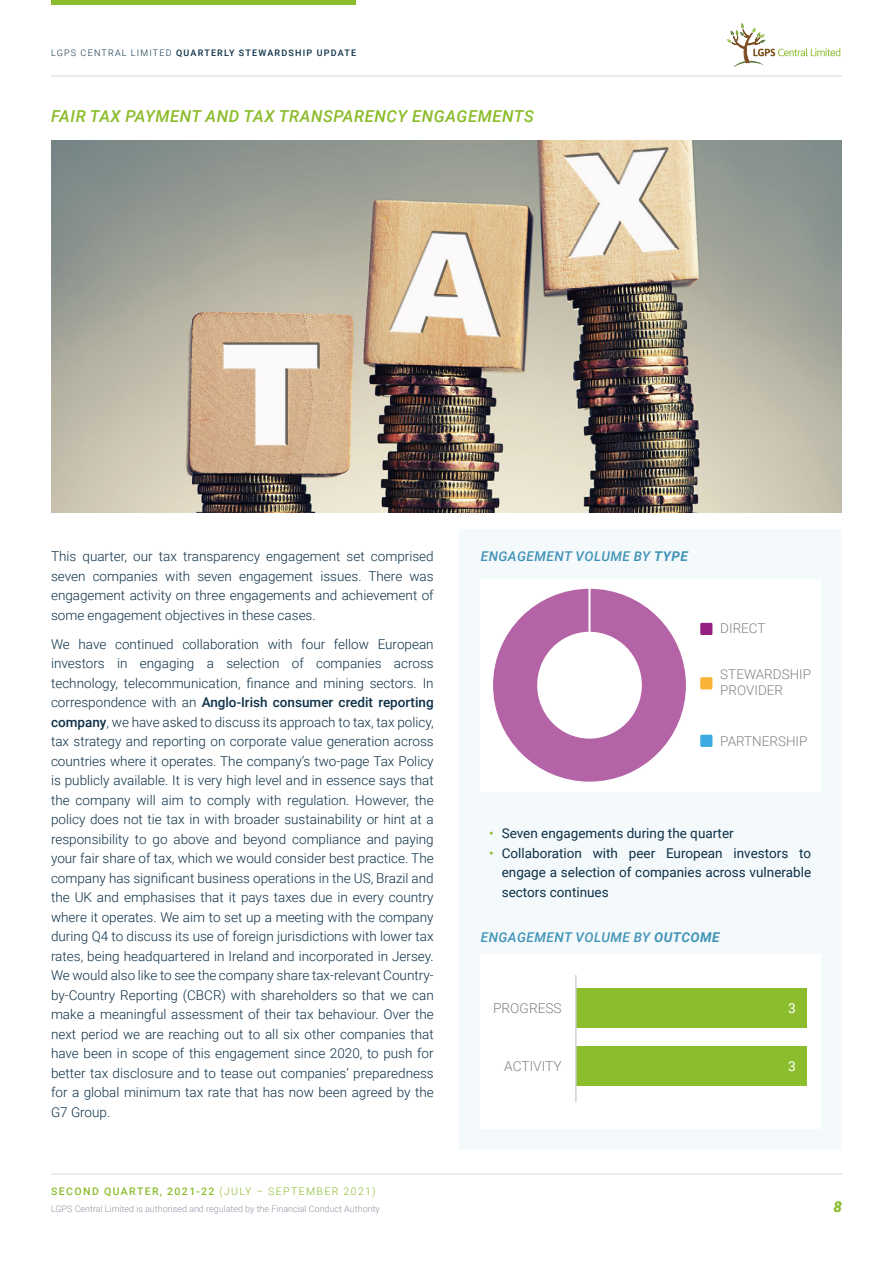
<style>
.page{position:relative;width:893px;height:1263px;background:#fff}
.page>*{position:absolute;margin:0;border:0;box-sizing:border-box;transform-origin:0 0}
.t1{font:italic 500 16.5px "Roboto";letter-spacing:.035em;color:#8bbc2b}
.t2{font:italic 900 15px "Roboto";color:#8bbc2b}
.t3{font:300 13.65px "Roboto";color:#808284}
.t4{font:13.65px "Roboto";color:#fff}
.t5{font:300 13.5px/19.5px "Roboto";color:#0d3047;text-align:justify}
.t6{font:13.5px/19.5px "Roboto";color:#0d3047;text-align:justify}
.t7{font:italic 500 13.5px "Roboto";letter-spacing:.035em;color:#4194b8}
.t8{font:300 13.5px/16.2px "Roboto";color:#808284}
.t9{font:500 10.5px "Roboto";letter-spacing:.135em;color:#8bbc2b}
.t10{font:300 9px "Roboto";color:#9196a5}
.t11{font:500 9px "Roboto";letter-spacing:.135em;color:#0d3047}
.s1{font-weight:300}
.s2{font-weight:500}
.s3{font-weight:700}
.s4{color:#8bbc2b}
</style>
<div class="page">
<div style="left:459px;top:529px;width:383px;height:621px;background:#f4f9fb"></div>
<div style="left:480px;top:955px;width:341px;height:174px;background:#fff"></div>
<div style="left:480px;top:579px;width:341px;height:212px;background:#fff"></div>
<div style="left:576px;top:988px;width:230px;height:39px;background:#8cbd2c"></div>
<div style="left:576px;top:1047px;width:230px;height:39px;background:#8cbd2c"></div>
<hr style="left:575px;top:975px;width:2px;height:127px;background:#d1d2d3">
<img style="left:51px;top:140px;width:791px;height:372px">
<div style="left:492px;top:588px;width:195px;height:194px;background:#b563a7;border-radius:97px"></div>
<div style="left:537px;top:632px;width:105px;height:107px;background:#fff;border-radius:50%"></div>
<div style="left:699px;top:622px;width:14px;height:14px;background:#952081;border-radius:2px"></div>
<div style="left:699px;top:621px;width:15px;height:15px;border:1px solid #fff;border-radius:2px"></div>
<div style="left:699px;top:676px;width:14px;height:14px;background:#f9b337;border-radius:2px"></div>
<div style="left:699px;top:676px;width:15px;height:15px;border:1px solid #fff;border-radius:2px"></div>
<div style="left:699px;top:734px;width:14px;height:14px;background:#3babe2;border-radius:2px"></div>
<div style="left:699px;top:733px;width:15px;height:15px;border:1px solid #fff;border-radius:2px"></div>
<hr style="left:51px;top:1174px;width:791px;height:1px;background:#d6d7de">
<hr style="left:51px;top:76px;width:791px;height:1px;background:#d6d7de">
<svg style="left:727px;top:23px;width:113px;height:44px"></svg>
<div style="left:51px;top:0;width:305px;height:5px;background:#8bbc2b"></div>
<p class="t11" style="left:51px;top:47px;width:306px"><span class="s1">LGPS CENTRAL LIMITED</span> QUARTERLY STEWARDSHIP UPDATE</p>
<p class="t1" style="left:51px;top:105px;width:484px">FAIR TAX PAYMENT AND TAX TRANSPARENCY ENGAGEMENTS</p>
<p class="t5" style="left:51px;top:546px;width:384px">This quarter, our tax transparency engagement set comprised seven companies with seven engagement issues. There was engagement activity on three engagements and achievement of some engagement objectives in these cases.</p>
<p class="t5" style="left:51px;top:634px;width:384px">We have continued collaboration with four fellow European investors in engaging a selection of companies across technology, telecommunication, finance and mining sectors. In correspondence with an <span class="s2">Anglo-Irish consumer credit reporting company</span>, we have asked to discuss its approach to tax, tax policy, tax strategy and reporting on corporate value generation across countries where it operates. The company’s two-page Tax Policy is publicly available. It is very high level and in essence says that the company will aim to comply with regulation. However, the policy does not tie tax in with broader sustainability or hint at a responsibility to go above and beyond compliance and paying your fair share of tax, which we would consider best practice. The company has significant business operations in the US, Brazil and the UK and emphasises that it pays taxes due in every country where it operates. We aim to set up a meeting with the company during Q4 to discuss its use of foreign jurisdictions with lower tax rates, being headquartered in Ireland and incorporated in Jersey.<br>We would also like to see the company share tax-relevant Country&shy;by-Country Reporting (CBCR) with shareholders so that we can make a meaningful assessment of their tax behaviour. Over the next period we are reaching out to all six other companies that have been in scope of this engagement since 2020, to push for better tax disclosure and to tease out companies’ preparedness for a global minimum tax rate that has now been agreed by the G7 Group.</p>
<p class="t9" style="left:51px;top:1184px;width:326px">SECOND QUARTER, 2021-22 <span class="s1">(JULY – SEPTEMBER 2021)</span></p>
<p class="t10" style="left:51px;top:1202px;width:330px">LGPS Central Limited is authorised and regulated by the Financial Conduct Authority</p>
<p class="t7" style="left:481px;top:546px;width:209px">ENGAGEMENT VOLUME BY <span class="s3">TYPE</span></p>
<p class="t8" style="left:720px;top:620px;width:47px">DIRECT</p>
<p class="t8" style="left:720px;top:665px;width:92px">STEWARDSHIP<br>PROVIDER</p>
<p class="t8" style="left:720px;top:732px;width:89px">PARTNERSHIP</p>
<p class="t6" style="left:489px;top:823px;width:246px"><span class="s4">•</span> Seven engagements during the quarter</p>
<p class="t6" style="left:502px;top:843px;width:311px;text-indent:-13px"><span class="s4">•</span> Collaboration with peer European investors to engage a selection of companies across vulnerable sectors continues</p>
<p class="t7" style="left:481px;top:928px;width:240px">ENGAGEMENT VOLUME BY <span class="s3">OUTCOME</span></p>
<p class="t3" style="left:493px;top:998px;width:70px">PROGRESS</p>
<p class="t4" style="left:788px;top:998px;width:9px">3</p>
<p class="t3" style="left:504px;top:1056px;width:59px">ACTIVITY</p>
<p class="t4" style="left:788px;top:1056px;width:9px">3</p>
<p class="t2" style="left:833px;top:1196px;width:10px">8</p>
</div>
